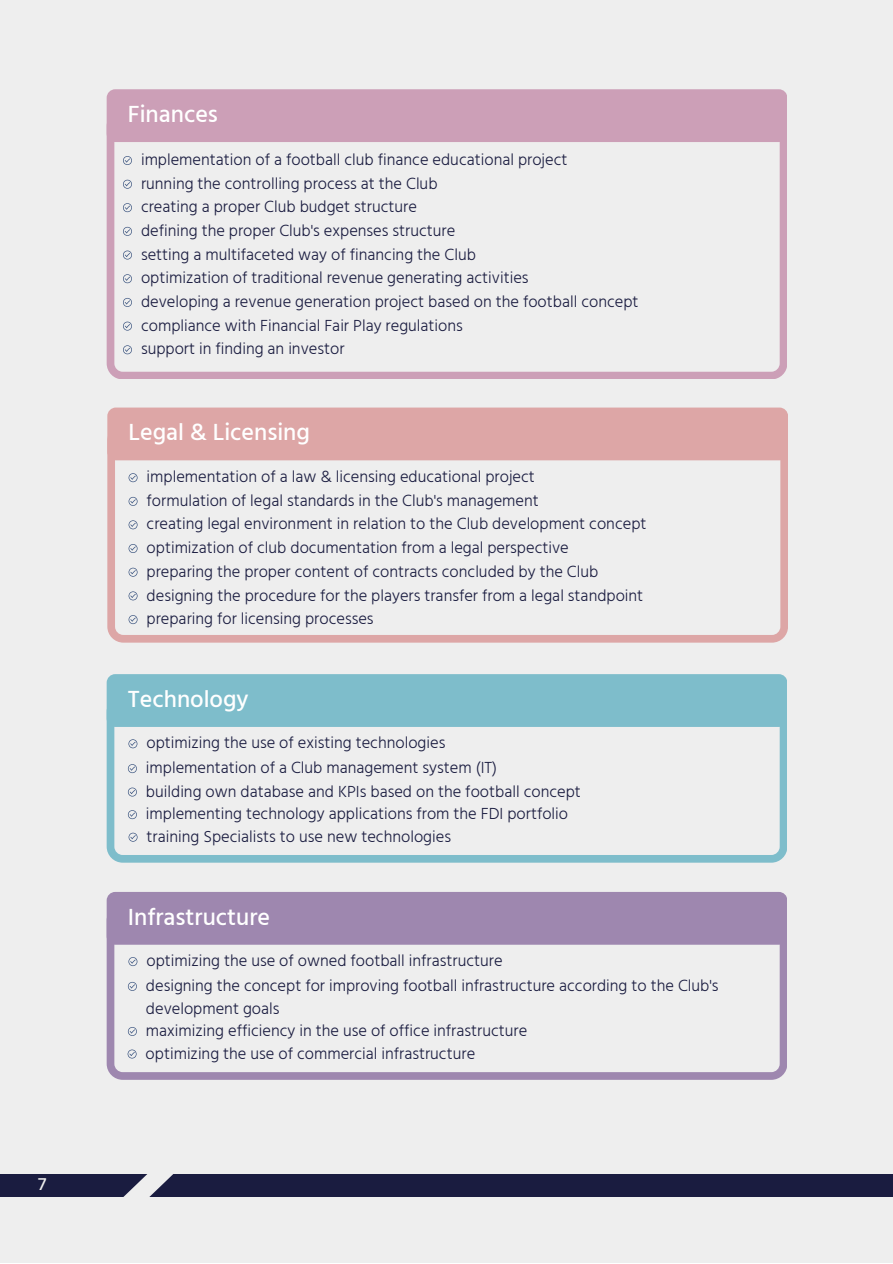
<style>
.page{position:relative;width:893px;height:1264px;background:#fff}
.page>*{position:absolute;margin:0;border:0;box-sizing:border-box;transform-origin:0 0}
.t1{font:500 24px "Hind Madurai";color:#fff}
.t2{font:500 18px "Hind Madurai";color:#eee}
.t3{font:300 16.5px/23.5px "Hind Madurai";color:#1a1c40}
</style>
<div class="page">
<div style="left:0;top:0;width:892px;height:1262px;background:#eee"></div>
<svg style="left:107px;top:136px;width:680px;height:243px"></svg>
<div style="left:107px;top:89px;width:680px;height:53px;background:#cc9fb7;border-radius:9px"></div>
<svg style="left:123px;top:180px;width:9px;height:9px"></svg>
<svg style="left:123px;top:203px;width:9px;height:9px"></svg>
<svg style="left:123px;top:227px;width:9px;height:9px"></svg>
<svg style="left:123px;top:250px;width:9px;height:9px"></svg>
<svg style="left:123px;top:274px;width:9px;height:9px"></svg>
<svg style="left:123px;top:156px;width:9px;height:9px"></svg>
<svg style="left:123px;top:298px;width:9px;height:9px"></svg>
<svg style="left:123px;top:321px;width:9px;height:9px"></svg>
<svg style="left:123px;top:345px;width:9px;height:9px"></svg>
<svg style="left:107px;top:454px;width:680px;height:188px"></svg>
<div style="left:107px;top:407px;width:680px;height:53px;background:#dda6a6;border-radius:9px"></div>
<svg style="left:128px;top:497px;width:9px;height:9px"></svg>
<svg style="left:128px;top:520px;width:9px;height:9px"></svg>
<svg style="left:128px;top:544px;width:9px;height:9px"></svg>
<svg style="left:128px;top:567px;width:9px;height:9px"></svg>
<svg style="left:128px;top:591px;width:9px;height:9px"></svg>
<svg style="left:128px;top:473px;width:9px;height:9px"></svg>
<svg style="left:128px;top:615px;width:9px;height:9px"></svg>
<svg style="left:107px;top:721px;width:680px;height:141px"></svg>
<div style="left:107px;top:674px;width:680px;height:53px;background:#7ebdcb;border-radius:9px"></div>
<svg style="left:128px;top:764px;width:9px;height:9px"></svg>
<svg style="left:128px;top:787px;width:9px;height:9px"></svg>
<svg style="left:128px;top:739px;width:9px;height:9px"></svg>
<svg style="left:128px;top:810px;width:9px;height:9px"></svg>
<svg style="left:128px;top:832px;width:9px;height:9px"></svg>
<svg style="left:107px;top:938px;width:680px;height:141px"></svg>
<div style="left:107px;top:891px;width:680px;height:53px;background:#9e87af;border-radius:9px"></div>
<svg style="left:128px;top:981px;width:9px;height:9px"></svg>
<svg style="left:128px;top:1026px;width:9px;height:9px"></svg>
<svg style="left:128px;top:957px;width:9px;height:9px"></svg>
<svg style="left:128px;top:1049px;width:9px;height:9px"></svg>
<div style="left:0;top:1174px;width:892px;height:22px;background:#1a1c40"></div>
<svg style="left:123px;top:1174px;width:51px;height:23px"></svg>
<p class="t2" style="left:38px;top:1172px;width:10px">7</p>
<h1 class="t1" style="left:128px;top:98px;width:92px">Finances</h1>
<p class="t3" style="left:141px;top:148px;width:428px">implementation of a football club finance educational project</p>
<p class="t3" style="left:141px;top:172px;width:389px">running the controlling process at the Club<br>creating a proper Club budget structure<br>defining the proper Club's expenses structure<br>setting a multifaceted way of financing the Club optimization of traditional revenue generating activities</p>
<p class="t3" style="left:141px;top:290px;width:499px">developing a revenue generation project based on the football concept compliance with Financial Fair Play regulations<br>support in finding an investor</p>
<h1 class="t1" style="left:128px;top:416px;width:183px">Legal &amp; Licensing</h1>
<p class="t3" style="left:147px;top:465px;width:390px">implementation of a law &amp; licensing educational project</p>
<p class="t3" style="left:147px;top:489px;width:501px">formulation of legal standards in the Club's management<br>creating legal environment in relation to the Club development concept optimization of club documentation from a legal perspective<br>preparing the proper content of contracts concluded by the Club designing the procedure for the players transfer from a legal standpoint</p>
<p class="t3" style="left:147px;top:607px;width:228px">preparing for licensing processes</p>
<h1 class="t1" style="left:128px;top:683px;width:122px">Technology</h1>
<p class="t3" style="left:146px;top:731px;width:300px">optimizing the use of existing technologies</p>
<p class="t3" style="left:146px;top:756px;width:436px">implementation of a Club management system (IT)<br>building own database and KPIs based on the football concept</p>
<p class="t3" style="left:146px;top:803px;width:423px;line-height:22.5px">implementing technology applications from the FDI portfolio training Specialists to use new technologies</p>
<h1 class="t1" style="left:128px;top:900px;width:144px">Infrastructure</h1>
<p class="t3" style="left:146px;top:949px;width:357px">optimizing the use of owned football infrastructure</p>
<p class="t3" style="left:146px;top:974px;width:574px;line-height:22.5px">designing the concept for improving football infrastructure according to the Club's development goals<br>maximizing efficiency in the use of office infrastructure</p>
<p class="t3" style="left:146px;top:1042px;width:331px">optimizing the use of commercial infrastructure</p>
</div>
